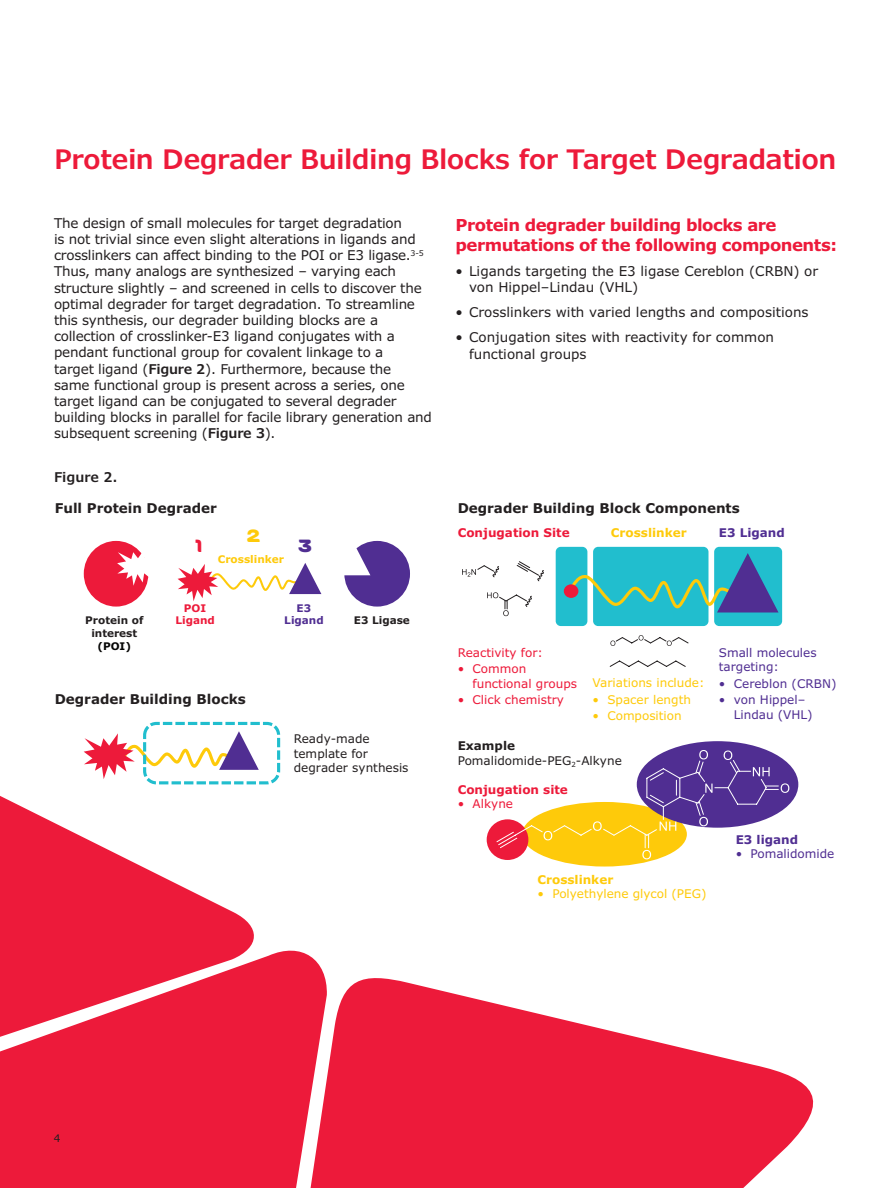
<style>
.page{position:relative;width:891px;height:1188px;background:#fff}
.page>*{position:absolute;margin:0;border:0;box-sizing:border-box;transform-origin:0 0}
.t1{font:600 27px "Verdana Pro";letter-spacing:-.02em;color:#ed1a3a}
.t2{font:18px "Merck";color:#ed1a3a}
.t3{font:18px "Merck";color:#feca0a}
.t4{font:18px "Merck";color:#502e92}
.t5{font:700 16.5px/19.5px "Verdana Pro";letter-spacing:-.03em;color:#ed1a3a}
.t6{font:13.5px/16.2px "Verdana Pro";letter-spacing:-.015em;color:#231f20}
.t7{font:700 13.5px "Verdana";color:#231f20}
.t8{font:600 13.5px "Verdana Pro";color:#231f20}
.t9{font:12px/14.4px "Verdana";color:#502e92}
.t10{font:12px/14.4px "Verdana";color:#231f20}
.t11{font:12px "Verdana";color:#feca0a}
.t12{font:12px/14.4px "Verdana";color:#ed1a3a}
.t13{font:700 12px "Verdana";color:#ed1a3a}
.t14{font:700 12px "Verdana";color:#feca0a}
.t15{font:700 12px "Verdana";color:#502e92}
.t16{font:700 10.5px/12.6px "Verdana";color:#231f20;text-align:center}
.t17{font:700 10.5px "Verdana";color:#feca0a}
.t18{font:700 10.5px/12.5px "Verdana";color:#ed1a3a;text-align:center}
.t19{font:700 10.5px/12.5px "Verdana";color:#502e92;text-align:center}
.t20{font:700 10.5px "Verdana";color:#050504}
.t21{font:10.5px "Verdana Pro";color:#231f20}
.s1{font-weight:600}
.s2{font-weight:700}
</style>
<div class="page">
<svg style="left:328px;top:978px;width:486px;height:210px;fill:#ed1a3a"></svg>
<svg style="left:0;top:779px;width:261px;height:162px"></svg>
<svg style="left:0;top:941px;width:328px;height:247px;background:#ee2b49"></svg>
<div style="left:522px;top:802px;width:165px;height:65px;background:#feca0a;border-radius:50%"></div>
<div style="left:593px;top:547px;width:116px;height:79px;background:#21bece;border-radius:5px"></div>
<div style="left:714px;top:547px;width:68px;height:79px;background:#21bece;border-radius:5px"></div>
<div style="left:556px;top:547px;width:31px;height:79px;background:#21bece;border-radius:5px"></div>
<svg style="left:564px;top:553px;width:215px;height:60px"></svg>
<svg style="left:610px;top:635px;width:79px;height:32px"></svg>
<svg style="left:462px;top:561px;width:82px;height:55px"></svg>
<div style="left:564px;top:584px;width:14px;height:14px;background:#ed1a3a;border-radius:50%"></div>
<svg style="left:84px;top:731px;width:175px;height:48px"></svg>
<div style="left:143px;top:722px;width:137px;height:62px;border:3px dashed #21bece;border-radius:12px"></div>
<svg style="left:178px;top:563px;width:143px;height:38px"></svg>
<div style="left:84px;top:541px;width:64px;height:66px;background:#ed1a3a;border-radius:50%"></div>
<svg style="left:117px;top:548px;width:32px;height:38px"></svg>
<div style="left:344px;top:541px;width:66px;height:66px;background:#502e92;border-radius:50%"></div>
<svg style="left:344px;top:544px;width:26px;height:31px"></svg>
<div style="left:637px;top:741px;width:161px;height:87px;background:#502e92;border-radius:50%"></div>
<div style="left:487px;top:819px;width:41px;height:41px;background:#ed1a3a;border-radius:50%"></div>
<svg style="left:496px;top:750px;width:293px;height:109px"></svg>
<h1 class="t1" style="left:54px;top:142px;width:784px">Protein Degrader Building Blocks for Target Degradation</h1>
<p class="t6" style="left:54px;top:215px;width:379px">The design of small molecules for target degradation<br>is not trivial since even slight alterations in ligands and crosslinkers can affect binding to the POI or E3 ligase.<sup>3-5<br></sup>Thus, many analogs are synthesized – varying each structure slightly – and screened in cells to discover the optimal degrader for target degradation. To streamline this synthesis, our degrader building blocks are a collection of crosslinker-E3 ligand conjugates with a pendant functional group for covalent linkage to a<br>target ligand (<span class="s1">Figure 2</span>). Furthermore, because the<br>same functional group is present across a series, one target ligand can be conjugated to several degrader building blocks in parallel for facile library generation and subsequent screening (<span class="s1">Figure 3</span>).</p>
<p class="t5" style="left:456px;top:216px;width:383px">Protein degrader building blocks are permutations of the following components:</p>
<p class="t6" style="left:469px;top:263px;width:351px;text-indent:-14px">• Ligands targeting the E3 ligase Cereblon (CRBN) or von Hippel–Lindau (VHL)</p>
<p class="t6" style="left:456px;top:304px;width:355px">• Crosslinkers with varied lengths and compositions</p>
<p class="t6" style="left:469px;top:330px;width:307px;text-indent:-14px">• Conjugation sites with reactivity for common functional groups</p>
<p class="t8" style="left:54px;top:469px;width:65px">Figure 2.</p>
<p class="t7" style="left:55px;top:500px;width:164px">Full Protein Degrader</p>
<h2 class="t2" style="left:195px;top:535px;width:8px">1</h2>
<h2 class="t3" style="left:247px;top:525px;width:15px">2</h2>
<p class="t17" style="left:218px;top:552px;width:68px">Crosslinker</p>
<h2 class="t4" style="left:299px;top:535px;width:15px">3</h2>
<p class="t16" style="left:85px;top:614px;width:60px">Protein of interest</p>
<p class="t20" style="left:97px;top:639px;width:35px">(POI)</p>
<p class="t18" style="left:175px;top:602px;width:41px">POI<br>Ligand</p>
<p class="t19" style="left:284px;top:602px;width:41px">E3<br>Ligand</p>
<p class="t7" style="left:55px;top:690px;width:193px">Degrader Building Blocks</p>
<p class="t16" style="left:354px;top:614px;width:58px">E3 Ligase</p>
<p class="t10" style="left:294px;top:732px;width:116px">Ready-made template for degrader synthesis</p>
<p class="t7" style="left:458px;top:500px;width:284px">Degrader Building Block Components</p>
<p class="t13" style="left:458px;top:525px;width:113px">Conjugation Site</p>
<p class="t14" style="left:611px;top:525px;width:77px">Crosslinker</p>
<p class="t15" style="left:719px;top:525px;width:67px">E3 Ligand</p>
<p class="t12" style="left:458px;top:646px;width:87px">Reactivity for:</p>
<p class="t12" style="left:473px;top:662px;width:106px;text-indent:-15px">• Common functional groups</p>
<p class="t12" style="left:458px;top:693px;width:108px">• Click chemistry</p>
<p class="t11" style="left:593px;top:675px;width:114px">Variations include:</p>
<p class="t11" style="left:593px;top:692px;width:100px">• Spacer length</p>
<p class="t11" style="left:593px;top:708px;width:91px">• Composition</p>
<p class="t10" style="left:458px;top:739px;width:166px"><span class="s2">Example<br></span>Pomalidomide-PEG<sub>2</sub>-Alkyne</p>
<p class="t13" style="left:458px;top:782px;width:112px">Conjugation site</p>
<p class="t12" style="left:458px;top:797px;width:57px">• Alkyne</p>
<p class="t14" style="left:538px;top:872px;width:77px">Crosslinker</p>
<p class="t11" style="left:538px;top:886px;width:171px">• Polyethylene glycol (PEG)</p>
<p class="t9" style="left:719px;top:646px;width:99px">Small molecules targeting:</p>
<p class="t9" style="left:719px;top:676px;width:119px">• Cereblon (CRBN)</p>
<p class="t9" style="left:734px;top:693px;width:80px;text-indent:-15px">• von Hippel–<br>Lindau (VHL)</p>
<p class="t15" style="left:736px;top:832px;width:64px">E3 ligand</p>
<p class="t9" style="left:736px;top:847px;width:100px">• Pomalidomide</p>
<p class="t21" style="left:54px;top:1131px;width:8px">4</p>
</div>
